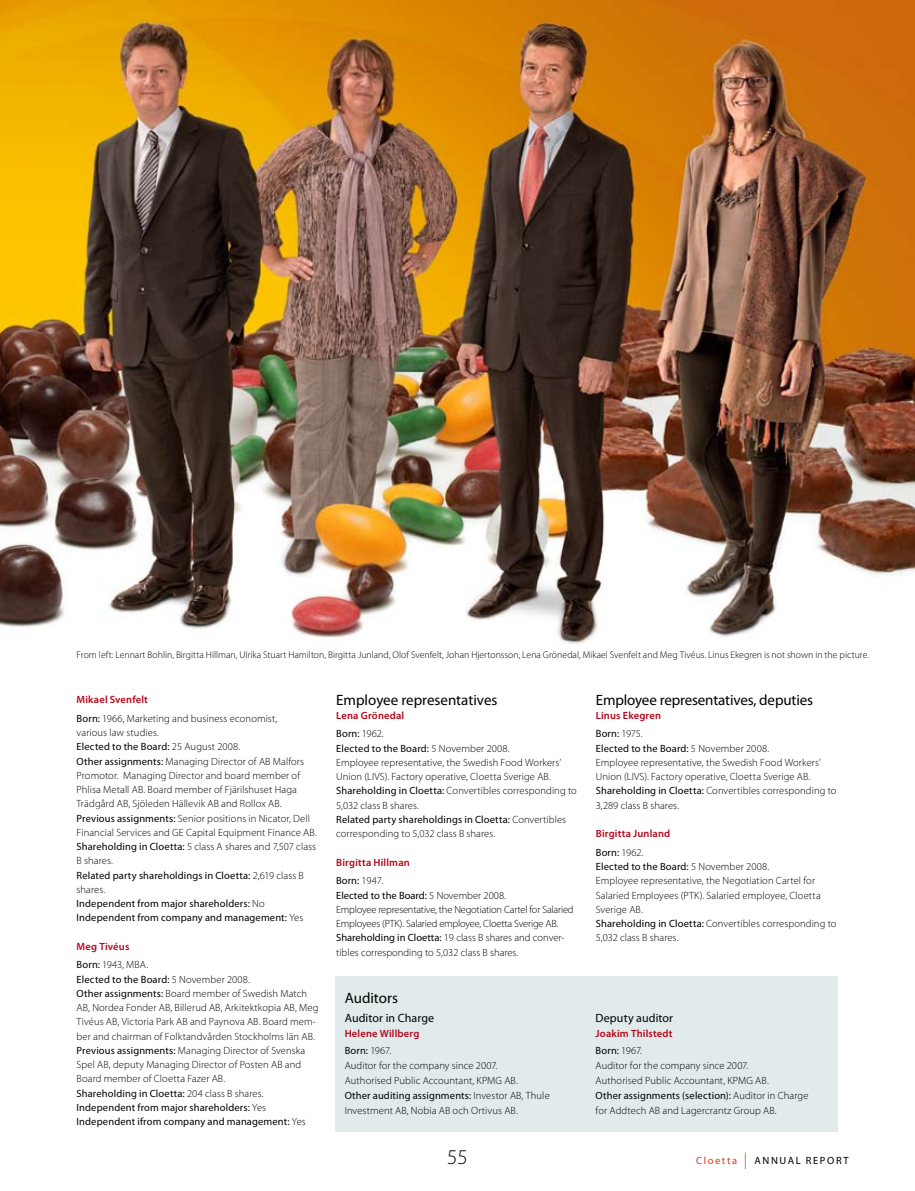
<style>
.page{position:relative;width:915px;height:1191px;background:#fff}
.page>*{position:absolute;margin:0;border:0;box-sizing:border-box;transform-origin:0 0}
.t1{font:300 21px "Myriad Pro";color:#000}
.t2{font:15px "Myriad Pro";letter-spacing:-.01em;color:#000}
.t3{font:12px "Myriad Pro";letter-spacing:.01em;color:#000}
.t4{font:300 10.5px/14.2px "Myriad Pro";letter-spacing:.005em;color:#000}
.t5{font:300 10.5px/14.2px "Myriad Pro";letter-spacing:-.02em;color:#000}
.t6{font:600 10.5px/18.5px "Myriad Pro";letter-spacing:.015em;color:#b3071b}
.t7{font:10.5px "Myriad Pro";letter-spacing:.15em;color:#000}
.t8{font:300 9.75px "Myriad Pro";color:#000}
.s1{font-weight:600;color:#b3071b}
.s2{font-weight:400}
.s3{font-weight:400;color:#000}
.s4{font-weight:300;color:#000}
.s5{color:#dd3619}
.s6{font-weight:300;font-size:16.5px;color:#dd3619}
</style>
<div class="page">
<div style="left:336px;top:976px;width:501px;height:155px;background:#e1ebeb"></div>
<img style="left:0;top:0;width:914px;height:644px">
<p class="t8" style="left:77px;top:649px;width:793px">From left: Lennart Bohlin, Birgitta Hillman, U lrika Stuart Hamilton, Birgitta Junland, Olof Svenfelt, Johan Hjertonsson, Lena Grönedal, Mikael Svenfelt and Meg Tivéus. Linus Ekegren is not shown in the picture.</p>
<p class="t4" style="left:77px;top:690px;width:202px;line-height:18.5px"><span class="s1">Mikael Svenfelt<br></span><span class="s2">Born:</span> 1966, Marketing and business economist,</p>
<p class="t4" style="left:77px;top:725px;width:241px">various law studies.<br><span class="s2">Elected to the Board:</span> 25 August 2008.<br><span class="s2">Other assignments:</span> Managing Director of AB Malfors Promotor. Managing Director and board member of Phlisa Metall AB. Board member of Fjärilshuset Haga Trädgård AB, Sjöleden Hällevik AB and Rollox AB.<br><span class="s2">Previous assignments:</span> Senior positions in Nicator, Dell Financial Services and GE Capital Equipment Finance AB.<br><span class="s2">Shareholding in Cloetta:</span> 5 class A shares and 7,507 class B shares.<br><span class="s2">Related party shareholdings in Cloetta:</span> 2,619 class B shares.<br><span class="s2">Independent from major shareholders:</span> No <span class="s2">Independent from company and management:</span> Yes</p>
<p class="t6" style="left:77px;top:936px;width:73px">Meg Tivéus<br><span class="s3">Born:</span> <span class="s4">1943, MBA.</span></p>
<p class="t4" style="left:77px;top:971px;width:243px"><span class="s2">Elected to the Board:</span> 5 November 2008.<br><span class="s2">Other assignments:</span> Board member of Swedish Match AB, Nordea Fonder AB, Billerud AB, Arkitektkopia AB, Meg Tivéus AB, Victoria Park AB and Paynova AB. Board mem&shy;ber and chairman of Folktandvården Stockholms län AB.<br><span class="s2">Previous assignments:</span> Managing Director of Svenska Spel AB, deputy Managing Director of Posten AB and Board member of Cloetta Fazer AB.<br><span class="s2">Shareholding in Cloetta:</span> 204 class B shares.<br><span class="s2">Independent from major shareholders:</span> Yes <span class="s2">Independent ifrom company and management:</span> Yes</p>
<h2 class="t2" style="left:336px;top:690px;width:163px">Employee representatives</h2>
<p class="t6" style="left:336px;top:706px;width:69px">Lena Grönedal<br><span class="s3">Born:</span> <span class="s4">1962.</span></p>
<p class="t4" style="left:336px;top:741px;width:242px"><span class="s2">Elected to the Board:</span> 5 November 2008.<br>Employee representative, the Swedish Food Workers’<br>U nion (LIVS). Factory operative, Cloetta Sverige AB.<br><span class="s2">Shareholding in Cloetta:</span> Convertibles corresponding to 5,032 class B shares.<br><span class="s2">Related party shareholdings in Cloetta:</span> Convertibles corresponding to 5,032 class B shares.</p>
<p class="t6" style="left:336px;top:852px;width:75px">Birgitta Hillman<br><span class="s3">Born:</span> <span class="s4">1947.</span></p>
<p class="t5" style="left:336px;top:887px;width:239px"><span class="s2">Elected to the Board:</span> 5 November 2008.<br>Employee representative, the Negotiation Cartel for Salaried Employees (PTK). Salaried employee, Cloetta Sverige AB.<br><span class="s2">Shareholding in Cloetta:</span> 19 class B shares and conver&shy;tibles corresponding to 5,032 class B shares.</p>
<h2 class="t2" style="left:344px;top:988px;width:55px">Auditors</h2>
<p class="t3" style="left:344px;top:1010px;width:91px">Auditor in Charge</p>
<p class="t6" style="left:344px;top:1024px;width:76px;line-height:17.1px">Helene Willberg<br><span class="s3">Born:</span> <span class="s4">1967.</span></p>
<p class="t4" style="left:344px;top:1058px;width:206px;line-height:15px">Auditor for the company since 2007.<br>Authorised Public Accountant, KPMG AB.<br><span class="s2">Other auditing assignments:</span> Investor AB, Thule Investment AB, Nobia AB och Ortivus AB.</p>
<h2 class="t2" style="left:595px;top:690px;width:219px">Employee representatives, deputies</h2>
<p class="t6" style="left:595px;top:706px;width:67px">Linus Ekegren<br><span class="s3">Born:</span> <span class="s4">1975.</span></p>
<p class="t4" style="left:595px;top:741px;width:242px"><span class="s2">Elected to the Board:</span> 5 November 2008.<br>Employee representative, the Swedish Food Workers’ Union (LIVS). Factory operative, Cloetta Sverige AB.<br><span class="s2">Shareholding in Cloetta:</span> Convertibles corresponding to 3,289 class B shares.</p>
<p class="t6" style="left:595px;top:824px;width:76px">Birgitta Junland<br><span class="s3">Born:</span> <span class="s4">1962.</span></p>
<p class="t4" style="left:595px;top:859px;width:242px"><span class="s2">Elected to the Board:</span> 5 November 2008.<br>Employee representative, the Negotiation Cartel for Salaried Employees (PTK). Salaried employee, Cloetta Sverige AB.<br><span class="s2">Shareholding in Cloetta:</span> Convertibles corresponding to 5,032 class B shares.</p>
<p class="t3" style="left:595px;top:1010px;width:79px">Deputy auditor</p>
<p class="t6" style="left:595px;top:1024px;width:78px;line-height:17.1px">Joakim Thilstedt<br><span class="s3">Born:</span> <span class="s4">1967.</span></p>
<p class="t4" style="left:595px;top:1058px;width:214px;line-height:15px">Auditor for the company since 2007.<br>Authorised Public Accountant, KPMG AB.<br><span class="s2">Other assignments (selection):</span> Auditor in Charge for Addtech AB and Lagercrantz Group AB.</p>
<h1 class="t1" style="left:447px;top:1144px;width:22px">55</h1>
<p class="t7" style="left:696px;top:1154px;width:154px"><span class="s5">Cloetta</span> <span class="s6">|</span> ANNUAL REPORT</p>
</div>
